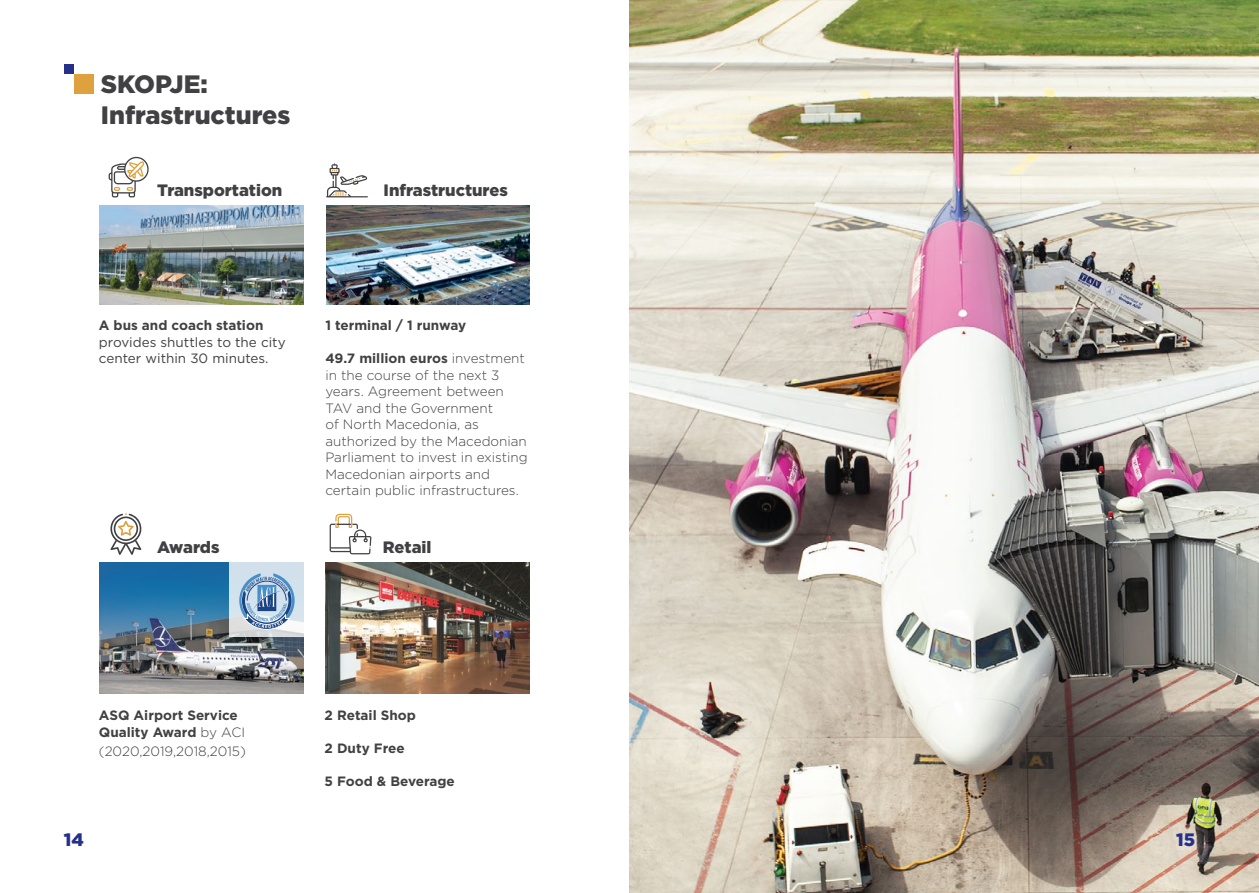
<style>
.page{position:relative;width:1259px;height:893px;background:#fff}
.page>*{position:absolute;margin:0;border:0;box-sizing:border-box;transform-origin:0 0}
.t1{font:900 25.2px/31.2px "Gotham";color:#414042}
.t2{font:900 18px "Gotham";color:#253189}
.t3{font:900 16.5px "Gotham";color:#414042}
.t4{font:300 13.5px/16.5px "Gotham";color:#414042}
.t5{font:700 13.5px/16.5px "Gotham";color:#414042}
.t6{font:13.5px/16.5px "Gotham";color:#414042}
.s1{font-weight:700}
.s2{font-weight:300}
</style>
<div class="page">
<img style="left:100px;top:563px;width:203px;height:130px">
<div style="left:74px;top:74px;width:20px;height:20px;background:#dea13e"></div>
<div style="left:64px;top:64px;width:10px;height:10px;background:#253189"></div>
<img style="left:629px;top:0;width:630px;height:893px">
<img style="left:100px;top:205px;width:203px;height:99px">
<img style="left:326px;top:205px;width:204px;height:99px">
<svg style="left:326px;top:163px;width:42px;height:34px"></svg>
<svg style="left:109px;top:156px;width:40px;height:41px"></svg>
<svg style="left:230px;top:563px;width:74px;height:74px;background:#d5e0e8"></svg>
<svg style="left:239px;top:573px;width:56px;height:57px;background:#98b3d0"></svg>
<svg style="left:110px;top:513px;width:32px;height:42px"></svg>
<img style="left:325px;top:563px;width:204px;height:130px">
<svg style="left:330px;top:514px;width:41px;height:40px"></svg>
<svg style="left:1163px;top:823px;width:45px;height:41px;background:#bbaea0"></svg>
<h1 class="t1" style="left:101px;top:68px;width:191px">SKOPJE:<br>Infrastructures</h1>
<p class="t3" style="left:157px;top:179px;width:127px">Transportation</p>
<p class="t3" style="left:383px;top:179px;width:126px">Infrastructures</p>
<p class="t5" style="left:99px;top:317px;width:166px">A bus and coach station</p>
<p class="t6" style="left:99px;top:334px;width:188px">provides shuttles to the city center within 30 minutes.</p>
<p class="t3" style="left:157px;top:536px;width:64px">Awards</p>
<p class="t5" style="left:325px;top:317px;width:142px">1 terminal / 1 runway</p>
<p class="t4" style="left:325px;top:350px;width:204px"><span class="s1">49.7 million euros</span> investment in the course of the next 3 years. Agreement between<br>TAV and the Government<br>of North Macedonia, as authorized by the Macedonian<br>Parliament to invest in existing<br>Macedonian airports and certain public infrastructures.</p>
<p class="t3" style="left:383px;top:536px;width:50px">Retail</p>
<p class="t5" style="left:99px;top:707px;width:148px">ASQ Airport Service<br>Quality Award <span class="s2">by ACI</span></p>
<p class="t4" style="left:99px;top:743px;width:148px">(2020,2019,2018,2015)</p>
<p class="t5" style="left:325px;top:707px;width:93px">2 Retail Shop</p>
<p class="t5" style="left:325px;top:740px;width:82px">2 Duty Free</p>
<p class="t5" style="left:325px;top:773px;width:132px">5 Food &amp; Beverage</p>
<h2 class="t2" style="left:64px;top:827px;width:21px">14</h2>
<h2 class="t2" style="left:1176px;top:827px;width:20px">15</h2>
</div>
